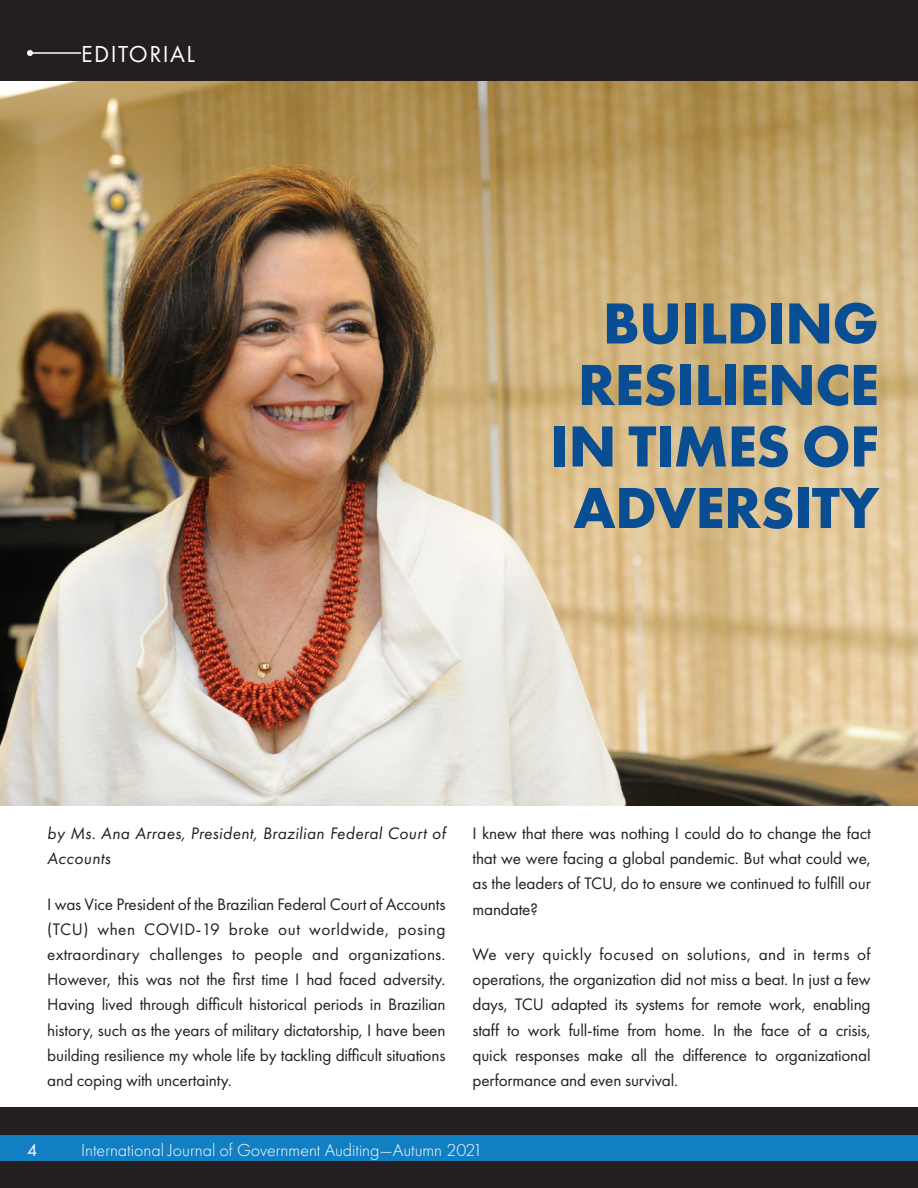
<style>
.page{position:relative;width:918px;height:1188px;background:#fff}
.page>*{position:absolute;margin:0;border:0;box-sizing:border-box;transform-origin:0 0}
.t1{font:700 60px/61.5px "Futura PT";letter-spacing:-.015em;color:#094e93;text-align:right}
.t2{font:24px "Futura PT";letter-spacing:.06em;color:#fff}
.t3{font:300 18px "Futura PT";color:#fff}
.t4{font:18px "Futura PT";color:#fff}
.t5{font:17.25px/25.2px "Futura PT";letter-spacing:-.01em;color:#231f20;text-align:justify}
.t6{font:italic 17.25px/25.2px "Futura PT";letter-spacing:.02em;color:#231f20}
</style>
<div class="page">
<div style="left:0;top:1107px;width:918px;height:81px;background:#231f20"></div>
<div style="left:0;top:1135px;width:918px;height:26px;background:#127fc3"></div>
<div style="left:0;top:0;width:918px;height:81px;background:#231f20"></div>
<hr style="left:30px;top:52px;width:51px;height:2px;background:#fff">
<svg style="left:27px;top:50px;width:6px;height:6px"></svg>
<img style="left:0;top:81px;width:918px;height:725px">
<p class="t2" style="left:81px;top:40px;width:116px">EDITORIAL</p>
<p class="t1" style="left:551px;top:291px;width:330px">BUILDING<br>RESILIENCE<br>IN TIMES OF<br>ADVERSITY</p>
<p class="t6" style="left:47px;top:821px;width:400px">by Ms. Ana Arraes, President, Brazilian Federal Court of<br>Accounts</p>
<p class="t5" style="left:47px;top:891px;width:400px">I was Vice President of the Brazilian Federal Court of Accounts (TCU) when COVID-19 broke out worldwide, posing extraordinary challenges to people and organizations.<br>However, this was not the first time I had faced adversity.<br>Having lived through difficult historical periods in Brazilian history, such as the years of military dictatorship, I have been building resilience my whole life by tackling difficult situations and coping with uncertainty.</p>
<p class="t5" style="left:472px;top:821px;width:400px">I knew that there was nothing I could do to change the fact that we were facing a global pandemic. But what could we, as the leaders of TCU, do to ensure we continued to fulfill our mandate?</p>
<p class="t5" style="left:472px;top:942px;width:400px">We very quickly focused on solutions, and in terms of operations, the organization did not miss a beat. In just a few days, TCU adapted its systems for remote work, enabling staff to work full-time from home. In the face of a crisis, quick responses make all the difference to organizational performance and even survival.</p>
<p class="t4" style="left:27px;top:1139px;width:12px">4</p>
<p class="t3" style="left:81px;top:1139px;width:403px">International Journal of Government Auditing—Autumn 2021</p>
</div>
